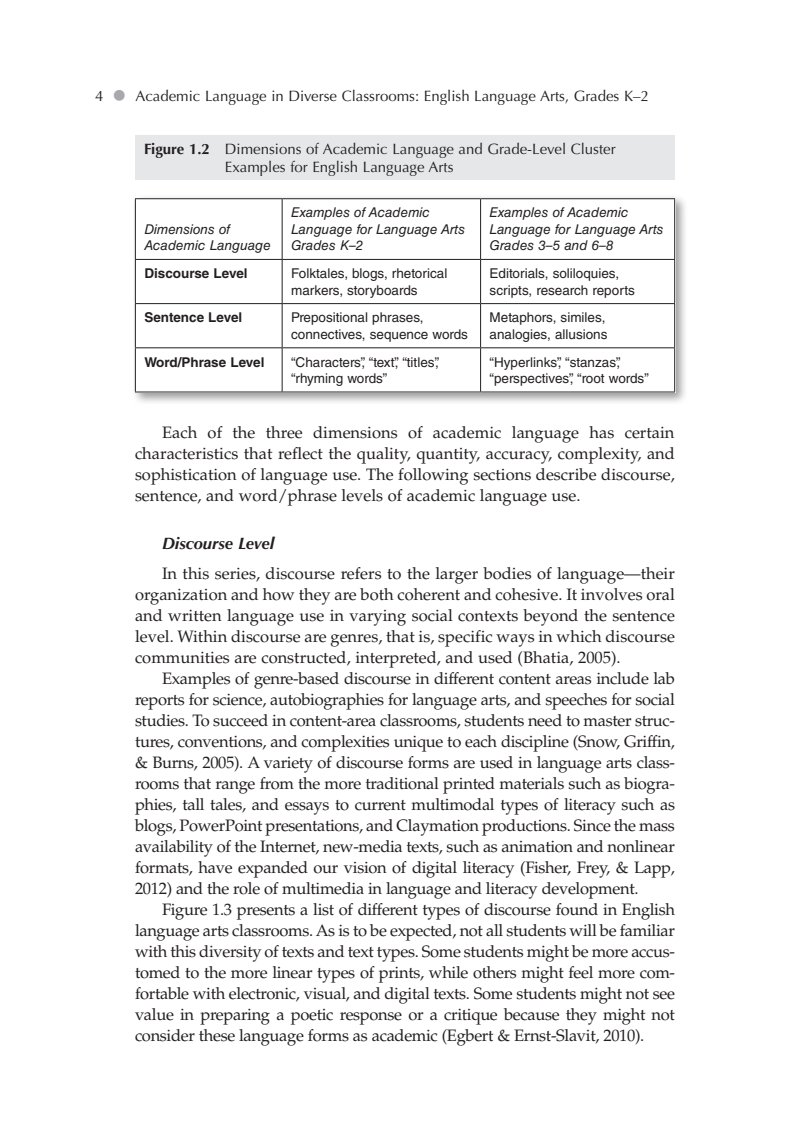
<style>
.page{position:relative;width:810px;height:1134px;background:#fff}
.page>*{position:absolute;margin:0;border:0;box-sizing:border-box;transform-origin:0 0}
.Exit_Element_Above{font:16.5px/21px "Palatino LT Std";letter-spacing:-.02em;color:#231f20;text-align:justify}
.Heading_3{font:italic 700 16.5px "Optima LT Std";color:#231f20}
.Figure_Number___Capt{font:15px/18px "Optima LT Std";color:#231f20}
.Table_Text{font:13.5px/16.5px "Helvetica LT Std";color:#231f20}
.Table_Column_Head{font:italic 13.5px/16.5px "Helvetica LT Std";color:#231f20}
.Row_Head{font:700 13.5px "Helvetica LT Std";color:#231f20}
.s1{color:#a8a9ad}
.s2{font-weight:700}
</style>
<div class="page">
<div style="left:131px;top:195px;width:557px;height:210px;background:#231f20;opacity:.45"></div>
<div style="left:135px;top:198px;width:540px;height:194px;background:#fff"></div>
<hr style="left:135px;top:198px;width:147px;height:1px;background:#231f20">
<hr style="left:135px;top:199px;width:1px;height:60px;background:#231f20">
<hr style="left:282px;top:198px;width:199px;height:1px;background:#231f20">
<hr style="left:282px;top:199px;width:1px;height:60px;background:#231f20">
<hr style="left:481px;top:198px;width:194px;height:1px;background:#231f20">
<hr style="left:480px;top:199px;width:1px;height:60px;background:#231f20">
<hr style="left:674px;top:199px;width:1px;height:60px;background:#231f20">
<hr style="left:135px;top:259px;width:147px;height:1px;background:#231f20">
<hr style="left:135px;top:260px;width:1px;height:43px;background:#231f20">
<hr style="left:282px;top:259px;width:199px;height:1px;background:#231f20">
<hr style="left:282px;top:260px;width:1px;height:43px;background:#231f20">
<hr style="left:481px;top:259px;width:194px;height:1px;background:#231f20">
<hr style="left:480px;top:260px;width:1px;height:43px;background:#231f20">
<hr style="left:674px;top:260px;width:1px;height:43px;background:#231f20">
<hr style="left:135px;top:303px;width:147px;height:1px;background:#231f20">
<hr style="left:135px;top:304px;width:1px;height:43px;background:#231f20">
<hr style="left:282px;top:303px;width:199px;height:1px;background:#231f20">
<hr style="left:282px;top:304px;width:1px;height:43px;background:#231f20">
<hr style="left:481px;top:303px;width:194px;height:1px;background:#231f20">
<hr style="left:480px;top:304px;width:1px;height:43px;background:#231f20">
<hr style="left:674px;top:304px;width:1px;height:43px;background:#231f20">
<hr style="left:135px;top:347px;width:147px;height:1px;background:#231f20">
<hr style="left:135px;top:348px;width:1px;height:44px;background:#231f20">
<hr style="left:282px;top:347px;width:199px;height:1px;background:#231f20">
<hr style="left:282px;top:348px;width:1px;height:44px;background:#231f20">
<hr style="left:481px;top:347px;width:194px;height:1px;background:#231f20">
<hr style="left:480px;top:348px;width:1px;height:44px;background:#231f20">
<hr style="left:674px;top:348px;width:1px;height:44px;background:#231f20">
<hr style="left:135px;top:392px;width:147px;height:1px;background:#231f20">
<hr style="left:282px;top:392px;width:199px;height:1px;background:#231f20">
<hr style="left:481px;top:392px;width:194px;height:1px;background:#231f20">
<div style="left:135px;top:135px;width:540px;height:45px;background:#e6e7e9"></div>
<p class="Figure_Number___Capt" style="left:95px;top:87px;width:33px">4 <span class="s1">•</span></p>
<p class="Figure_Number___Capt" style="left:135px;top:87px;width:515px">Academic Language in Diverse Classrooms: English Language Arts, Grades K–2</p>
<p class="Figure_Number___Capt" style="left:225px;top:140px;width:392px;text-indent:-81px"><span class="s2">Figure 1.2</span> Dimensions of Academic Language and Grade-Level Cluster<br>Examples for English Language Arts</p>
<p class="Table_Column_Head" style="left:144px;top:221px;width:128px">Dimensions of<br>Academic Language</p>
<p class="Table_Column_Head" style="left:291px;top:204px;width:175px">Examples of Academic<br>Language for Language Arts<br>Grades K–2</p>
<p class="Table_Column_Head" style="left:490px;top:204px;width:175px">Examples of Academic<br>Language for Language Arts<br>Grades 3–5 and 6–8</p>
<p class="Row_Head" style="left:144px;top:265px;width:105px">Discourse Level</p>
<p class="Table_Text" style="left:291px;top:265px;width:158px">Folktales, blogs, rhetorical markers, storyboards</p>
<p class="Table_Text" style="left:490px;top:265px;width:147px">Editorials, soliloquies, scripts, research reports</p>
<p class="Row_Head" style="left:144px;top:309px;width:99px">Sentence Level</p>
<p class="Table_Text" style="left:291px;top:309px;width:178px">Prepositional phrases, connectives, sequence words</p>
<p class="Table_Text" style="left:490px;top:309px;width:119px">Metaphors, similes, analogies, allusions</p>
<p class="Row_Head" style="left:144px;top:354px;width:122px">Word/Phrase Level</p>
<p class="Table_Text" style="left:291px;top:353px;width:150px">“Characters”, “text”, “titles”, “rhyming words”</p>
<p class="Table_Text" style="left:490px;top:353px;width:161px">“Hyperlinks”, “stanzas”, “perspectives”, “root words”</p>
<p class="Exit_Element_Above" style="left:135px;top:422px;width:541px;text-indent:27px">Each of the three dimensions of academic language has certain characteristics that reflect the quality, quantity, accuracy, complexity, and sophistication of language use. The following sections describe discourse, sentence, and word/phrase levels of academic language use.</p>
<p class="Heading_3" style="left:162px;top:533px;width:114px">Discourse Level</p>
<p class="Exit_Element_Above" style="left:135px;top:563px;width:542px;text-indent:27px">In this series, discourse refers to the larger bodies of language—their organization and how they are both coherent and cohesive. It involves oral and written language use in varying social contexts beyond the sentence level. Within discourse are genres, that is, specific ways in which discourse communities are constructed, interpreted, and used (Bhatia, 2005).</p>
<p class="Exit_Element_Above" style="left:135px;top:668px;width:542px;text-indent:27px">Examples of genre-based discourse in different content areas include lab reports for science, autobiographies for language arts, and speeches for social studies. To succeed in content-area classrooms, students need to master struc&shy;tures, conventions, and complexities unique to each discipline (Snow, Griffin, &amp; Burns, 2005). A variety of discourse forms are used in language arts class&shy;rooms that range from the more traditional printed materials such as biogra&shy;phies, tall tales, and essays to current multimodal types of literacy such as blogs, PowerPoint presentations, and Claymation productions. Since the mass availability of the Internet, new-media texts, such as animation and nonlinear formats, have expanded our vision of digital literacy (Fisher, Frey, &amp; Lapp, 2012) and the role of multimedia in language and literacy development.</p>
<p class="Exit_Element_Above" style="left:135px;top:899px;width:542px;text-indent:27px">Figure 1.3 presents a list of different types of discourse found in English language arts classrooms. As is to be expected, not all students will be familiar with this diversity of texts and text types. Some students might be more accus&shy;tomed to the more linear types of prints, while others might feel more com&shy;fortable with electronic, visual, and digital texts. Some students might not see value in preparing a poetic response or a critique because they might not consider these language forms as academic (Egbert &amp; Ernst-Slavit, 2010).</p>
</div>
